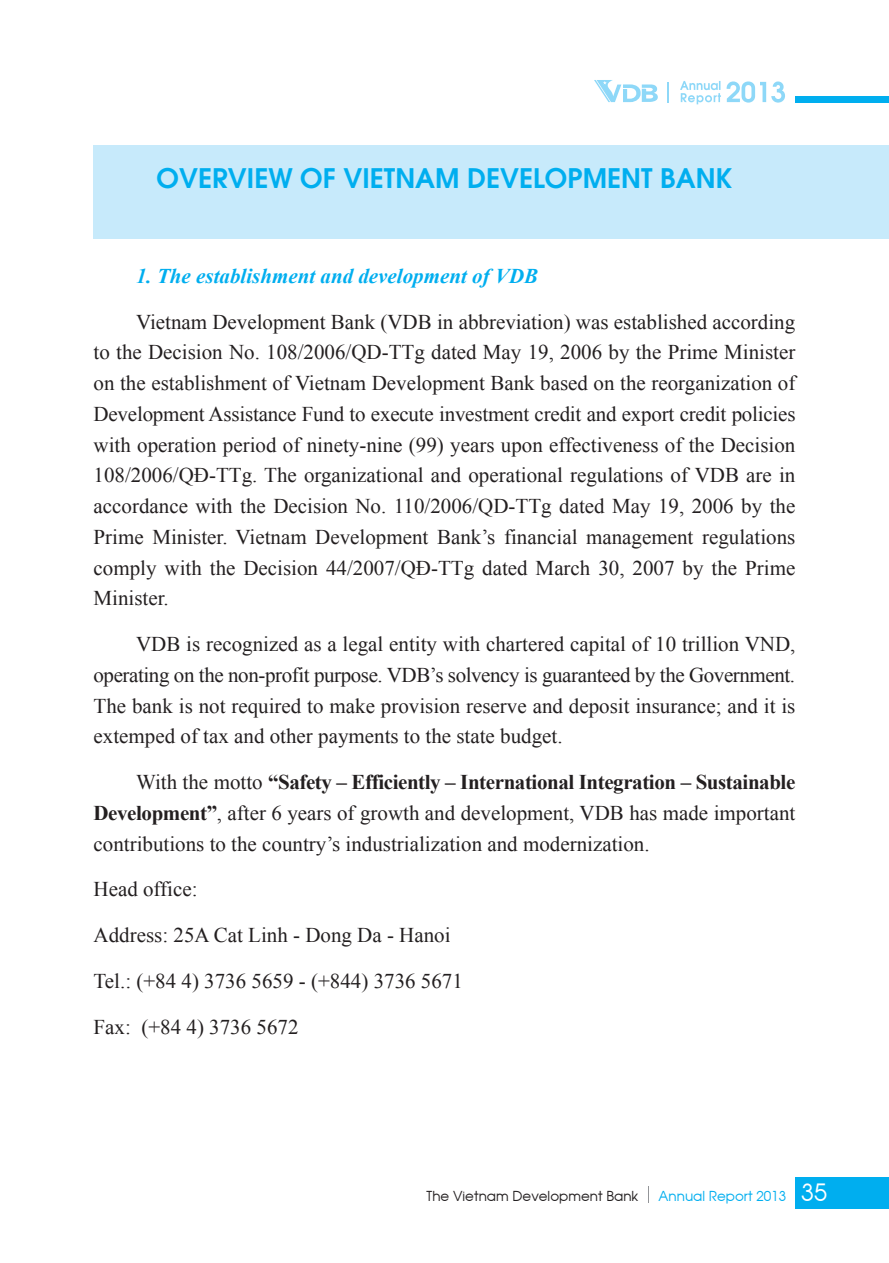
<style>
.page{position:relative;width:889px;height:1263px;background:#fff}
.page>*{position:absolute;margin:0;border:0;box-sizing:border-box;transform-origin:0 0}
.t1{font:600 27px "Avant Garde";color:#00aeef}
.t2{font:21px/30.8px "Times New Roman";color:#231f20;text-align:justify}
.t3{font:italic 700 21px "Times New Roman";color:#00aeef}
.t4{font:13.5px "Avant Garde";color:#231f20}
.t5{font:13.5px "Avant Garde";color:#00aeef}
.s1{font-weight:700}
.s2{font-size:23.4px;color:#fff}
</style>
<div class="page">
<div style="left:795px;top:96px;width:94px;height:6px;background:#00aeef"></div>
<svg style="left:594px;top:80px;width:64px;height:22px"></svg>
<hr style="left:667px;top:82px;width:2px;height:20px;background:#8ed8f8">
<svg style="left:680px;top:81px;width:105px;height:23px"></svg>
<div style="left:795px;top:1177px;width:94px;height:31px;background:#00aeef"></div>
<div style="left:94px;top:145px;width:795px;height:94px;background:#c7eafb"></div>
<p class="t1" style="left:157px;top:157px;width:577px">OVERVIEW OF VIETNAM DEVELOPMENT BANK</p>
<p class="t3" style="left:136px;top:261px;width:403px">1. The establishment and development of VDB</p>
<p class="t2" style="left:94px;top:306px;width:703px;text-indent:43px">Vietnam Development Bank (VDB in abbreviation) was established according to the Decision No. 108/2006/QD-TTg dated May 19, 2006 by the Prime Minister on the establishment of Vietnam Development Bank based on the reorganization of Development Assistance Fund to execute investment credit and export credit policies with operation period of ninety-nine (99) years upon effectiveness of the Decision 108/2006/QĐ-TTg. The organizational and operational regulations of VDB are in accordance with the Decision No. 110/2006/QD-TTg dated May 19, 2006 by the Prime Minister. Vietnam Development Bank’s financial management regulations comply with the Decision 44/2007/QĐ-TTg dated March 30, 2007 by the Prime Minister.</p>
<p class="t2" style="left:94px;top:628px;width:703px;text-indent:43px">VDB is recognized as a legal entity with chartered capital of 10 trillion VND, operating on the non-profit purpose. VDB’s solvency is guaranteed by the Government.<br>The bank is not required to make provision reserve and deposit insurance; and it is extemped of tax and other payments to the state budget.</p>
<p class="t2" style="left:94px;top:766px;width:703px;text-indent:43px">With the motto <span class="s1">“Safety – Efficiently – International Integration – Sustainable Development”</span>, after 6 years of growth and development, VDB has made important contributions to the country’s industrialization and modernization.</p>
<p class="t2" style="left:94px;top:866px;width:371px;line-height:45.8px;text-align:left">Head office:<br>Address: 25A Cat Linh - Dong Da - Hanoi<br>Tel.: (+84 4) 3736 5659 - (+844) 3736 5671<br>Fax: (+84 4) 3736 5672</p>
<p class="t4" style="left:426px;top:1186px;width:213px">The Vietnam Development Bank</p>
<p class="t5" style="left:658px;top:1185px;width:170px">Annual Report 2013 <span class="s2">35</span></p>
</div>
